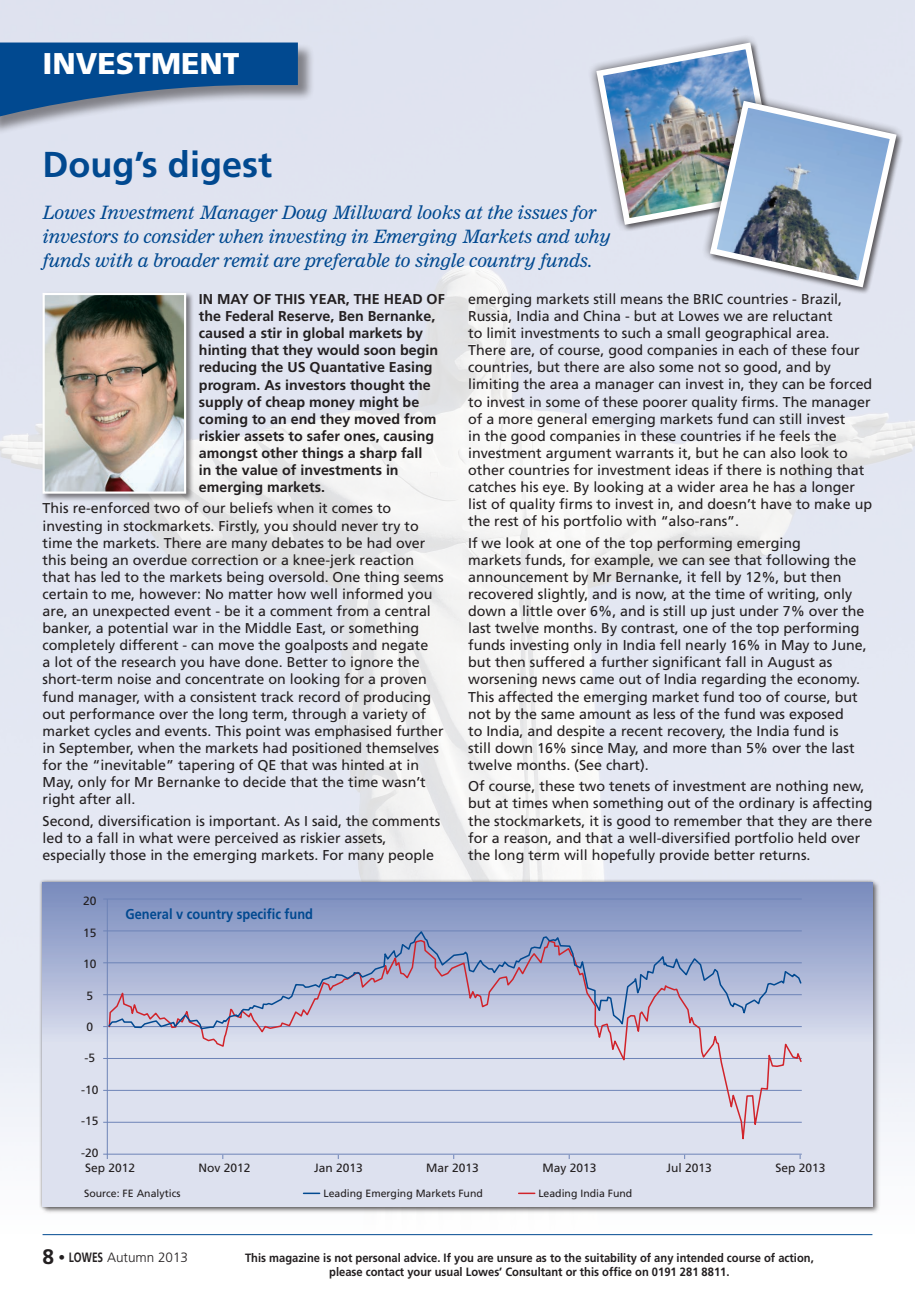
<style>
.page{position:relative;width:915px;height:1297px;background:#fff}
.page>*{position:absolute;margin:0;border:0;box-sizing:border-box;transform-origin:0 0}
.t1{font:700 36px "Frutiger";color:#014990}
.t2{font:900 30px "Frutiger";color:#fff}
.t3{font:italic 18px/24px "Clarion MT Std";color:#014990}
.t4{font:14.25px/17.1px "Frutiger";color:#231f20}
.t5{font:700 14.25px/17.1px "Frutiger";color:#231f20}
.t6{font:700 14.25px "Frutiger";color:#014990;scale:.9 1}
.t7{font:300 13.5px "Frutiger";color:#231f20}
.t8{font:700 12px/14.4px "Frutiger";color:#231f20;text-align:center;scale:.93 1}
.t9{font:12px "Frutiger";color:#231f20}
.t10{font:10.5px "Frutiger";color:#231f20}
.s1{font-weight:700;font-size:21px}
.s2{font-weight:700}
</style>
<div class="page">
<div style="left:0;top:43px;width:315px;height:93px;background:#231f20;opacity:.5"></div>
<svg style="left:0;top:43px;width:298px;height:77px;background:#4070a3"></svg>
<hr style="left:43px;top:1234px;width:829px;height:1px;background:#014990">
<div style="left:41px;top:291px;width:153px;height:210px;background:#231f20;opacity:.55"></div>
<img style="left:46px;top:296px;width:137px;height:195px">
<div style="left:43px;top:293px;width:143px;height:201px;border:2px solid #fff"></div>
<img style="left:584px;top:31px;width:323px;height:268px">
<div style="left:39px;top:879px;width:836px;height:331px;background:#231f20;opacity:.55"></div>
<svg style="left:43px;top:882px;width:829px;height:324px;background:#b9c2dd"></svg>
<hr style="left:103px;top:899px;width:698px;height:1px;background:#6d83b7">
<hr style="left:103px;top:930px;width:698px;height:1px;background:#6d83b7">
<hr style="left:103px;top:962px;width:698px;height:1px;background:#6d83b7">
<hr style="left:103px;top:994px;width:698px;height:1px;background:#6d83b7">
<hr style="left:103px;top:1026px;width:698px;height:1px;background:#6d83b7">
<hr style="left:103px;top:1058px;width:698px;height:1px;background:#6d83b7">
<hr style="left:103px;top:1090px;width:698px;height:1px;background:#6d83b7">
<hr style="left:103px;top:1122px;width:698px;height:1px;background:#6d83b7">
<hr style="left:103px;top:1154px;width:698px;height:1px;background:#6d83b7">
<svg style="left:108px;top:1030px;width:694px;height:124px;background:#d9dceb"></svg>
<svg style="left:108px;top:929px;width:694px;height:101px;background:#aab2d2"></svg>
<hr style="left:107px;top:899px;width:1px;height:260px;background:#6d83b7">
<svg style="left:303px;top:1192px;width:16px;height:2px"></svg>
<svg style="left:518px;top:1192px;width:16px;height:2px"></svg>
<h2 class="t2" style="left:43px;top:45px;width:198px">INVESTMENT</h2>
<h1 class="t1" style="left:43px;top:143px;width:231px">Doug’s digest</h1>
<p class="t3" style="left:43px;top:200px;width:569px">Lowes Investment Manager Doug Millward looks at the issues for investors to consider when investing in Emerging Markets and why funds with a broader remit are preferable to single country funds.</p>
<p class="t5" style="left:199px;top:290px;width:247px">IN MAY OF THIS YEAR, THE HEAD OF the Federal Reserve, Ben Bernanke, caused a stir in global markets by hinting that they would soon begin reducing the US Quantative Easing program. As investors thought the supply of cheap money might be coming to an end they moved from riskier assets to safer ones, causing amongst other things a sharp fall<br>in the value of investments in emerging markets.</p>
<p class="t4" style="left:43px;top:500px;width:402px">This re-enforced two of our beliefs when it comes to investing in stockmarkets. Firstly, you should never try to time the markets. There are many debates to be had over this being an overdue correction or a knee-jerk reaction that has led to the markets being oversold. One thing seems certain to me, however: No matter how well informed you are, an unexpected event - be it a comment from a central banker, a potential war in the Middle East, or something completely different - can move the goalposts and negate<br>a lot of the research you have done. Better to ignore the short-term noise and concentrate on looking for a proven fund manager, with a consistent track record of producing out performance over the long term, through a variety of market cycles and events. This point was emphasised further in September, when the markets had positioned themselves for the “inevitable” tapering of QE that was hinted at in May, only for Mr Bernanke to decide that the time wasn’t right after all.</p>
<p class="t4" style="left:43px;top:812px;width:399px">Second, diversification is important. As I said, the comments led to a fall in what were perceived as riskier assets, especially those in the emerging markets. For many people</p>
<p class="t4" style="left:468px;top:290px;width:405px">emerging markets still means the BRIC countries - Brazil, Russia, India and China - but at Lowes we are reluctant<br>to limit investments to such a small geographical area.<br>There are, of course, good companies in each of these four countries, but there are also some not so good, and by limiting the area a manager can invest in, they can be forced to invest in some of these poorer quality firms. The manager of a more general emerging markets fund can still invest<br>in the good companies in these countries if he feels the investment argument warrants it, but he can also look to other countries for investment ideas if there is nothing that catches his eye. By looking at a wider area he has a longer list of quality firms to invest in, and doesn’t have to make up the rest of his portfolio with “also-rans”.</p>
<p class="t4" style="left:468px;top:534px;width:400px">If we look at one of the top performing emerging<br>markets funds, for example, we can see that following the announcement by Mr Bernanke, it fell by 12%, but then recovered slightly, and is now, at the time of writing, only down a little over 6%, and is still up just under 7% over the last twelve months. By contrast, one of the top performing funds investing only in India fell nearly 16% in May to June, but then suffered a further significant fall in August as worsening news came out of India regarding the economy.<br>This affected the emerging market fund too of course, but not by the same amount as less of the fund was exposed<br>to India, and despite a recent recovery, the India fund is<br>still down 16% since May, and more than 5% over the last twelve months. (See chart).</p>
<p class="t4" style="left:468px;top:778px;width:405px">Of course, these two tenets of investment are nothing new, but at times when something out of the ordinary is affecting the stockmarkets, it is good to remember that they are there for a reason, and that a well-diversified portfolio held over the long term will hopefully provide better returns.</p>
<p class="t9" style="left:83px;top:894px;width:15px">20</p>
<p class="t9" style="left:83px;top:925px;width:15px">15</p>
<p class="t9" style="left:83px;top:957px;width:15px">10</p>
<p class="t9" style="left:86px;top:988px;width:8px">5</p>
<p class="t9" style="left:86px;top:1020px;width:8px">0</p>
<p class="t9" style="left:84px;top:1051px;width:12px">-5</p>
<p class="t9" style="left:81px;top:1082px;width:19px">-10</p>
<p class="t9" style="left:81px;top:1114px;width:19px">-15</p>
<p class="t9" style="left:81px;top:1145px;width:19px">-20</p>
<p class="t10" style="left:84px;top:1187px;width:98px">Source: FE Analytics</p>
<p class="t10" style="left:323px;top:1187px;width:161px">Leading Emerging Markets Fund</p>
<p class="t10" style="left:538px;top:1187px;width:95px">Leading India Fund</p>
<p class="t6" style="left:125px;top:906px;width:210px">General v country specific fund</p>
<p class="t9" style="left:85px;top:1160px;width:52px">Sep 2012</p>
<p class="t9" style="left:198px;top:1160px;width:54px">Nov 2012</p>
<p class="t9" style="left:314px;top:1160px;width:50px">Jan 2013</p>
<p class="t9" style="left:426px;top:1160px;width:54px">Mar 2013</p>
<p class="t9" style="left:542px;top:1160px;width:56px">May 2013</p>
<p class="t9" style="left:666px;top:1160px;width:47px">Jul 2013</p>
<p class="t9" style="left:775px;top:1160px;width:52px">Sep 2013</p>
<p class="t7" style="left:43px;top:1250px;width:147px"><span class="s1">8</span> <span class="s2">• LOWES</span> Autumn 2013</p>
<p class="t8" style="left:245px;top:1250px;width:613px">This magazine is not personal advice. If you are unsure as to the suitability of any intended course of action, please contact your usual Lowes’ Consultant or this office on 0191 281 8811.</p>
</div>
